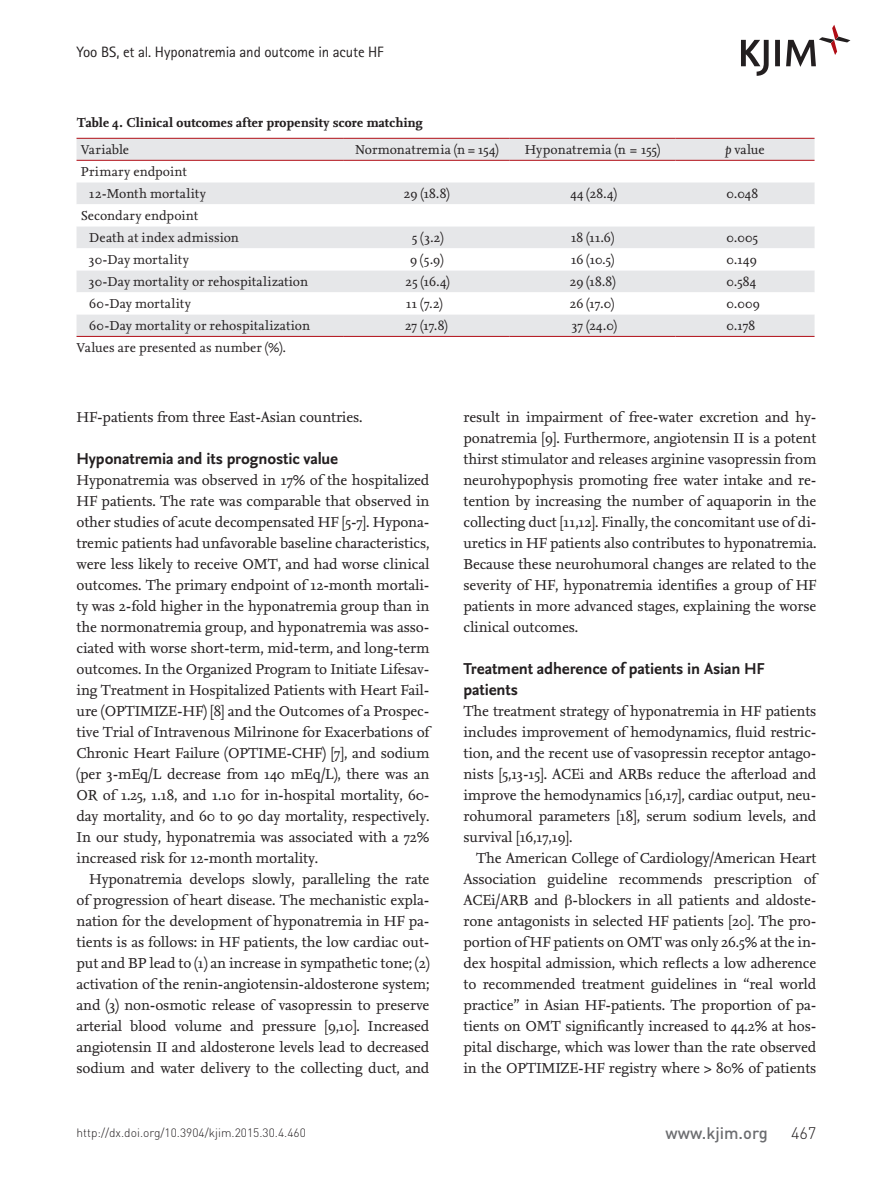
<style>
.page{position:relative;width:893px;height:1191px;background:#fff}
.page>*{position:absolute;margin:0;border:0;box-sizing:border-box;transform-origin:0 0}
.t1{font:700 16.5px/21px "Nexus Sans";letter-spacing:-.01em;color:#231f20}
.t2{font:500 16.5px "DIN Pro";color:#6c6d70}
.t3{font:300 16.5px "DIN Pro";color:#231f20}
.t4{font:15px/21px "Nexus Serif";letter-spacing:-.01em;color:#231f20;text-align:justify}
.t5{font:15px "Rotis Sans Serif Std";letter-spacing:-.01em;color:#231f20}
.t6{font:13.5px/22px "Nexus Serif";letter-spacing:.005em;color:#231f20}
.t7{font:700 13.5px "Nexus Serif";color:#231f20}
.t8{font:300 12px "DIN Pro";color:#231f20}
.s1{font-style:italic}
</style>
<div class="page">
<svg style="left:741px;top:25px;width:109px;height:51px"></svg>
<svg style="left:77px;top:139px;width:737px;height:197px;background:#e5e5e7"></svg>
<svg style="left:77px;top:161px;width:737px;height:153px"></svg>
<hr style="left:77px;top:160px;width:267px;height:1px;background:#b00d15">
<hr style="left:344px;top:160px;width:166px;height:1px;background:#b00d15">
<hr style="left:510px;top:160px;width:165px;height:1px;background:#b00d15">
<hr style="left:675px;top:160px;width:139px;height:1px;background:#b00d15">
<hr style="left:77px;top:138px;width:267px;height:1px;background:#b00d15">
<hr style="left:344px;top:138px;width:166px;height:1px;background:#b00d15">
<hr style="left:510px;top:138px;width:165px;height:1px;background:#b00d15">
<hr style="left:675px;top:138px;width:139px;height:1px;background:#b00d15">
<hr style="left:77px;top:336px;width:267px;height:1px;background:#b00d15">
<hr style="left:344px;top:336px;width:166px;height:1px;background:#b00d15">
<hr style="left:510px;top:336px;width:165px;height:1px;background:#b00d15">
<hr style="left:675px;top:336px;width:139px;height:1px;background:#b00d15">
<p class="t5" style="left:77px;top:43px;width:309px">Yoo BS, et al. Hyponatremia and outcome in acute HF</p>
<p class="t7" style="left:77px;top:114px;width:348px">Table 4. Clinical outcomes after propensity score matching</p>
<p class="t6" style="left:81px;top:138px;width:50px">Variable</p>
<p class="t6" style="left:355px;top:138px;width:145px">Normonatremia (n = 154)</p>
<p class="t6" style="left:525px;top:138px;width:137px">Hyponatremia (n = 155)</p>
<p class="t6" style="left:725px;top:138px;width:41px"><span class="s1">p</span> value</p>
<p class="t6" style="left:89px;top:160px;width:118px;text-indent:-9px">Primary endpoint<br>12-Month mortality</p>
<p class="t6" style="left:404px;top:182px;width:47px">29 (18.8)</p>
<p class="t6" style="left:570px;top:182px;width:48px">44 (28.4)</p>
<p class="t6" style="left:727px;top:182px;width:33px">0.048</p>
<p class="t6" style="left:89px;top:204px;width:151px;text-indent:-9px">Secondary endpoint<br>Death at index admission</p>
<p class="t6" style="left:412px;top:226px;width:33px">5 (3.2)</p>
<p class="t6" style="left:571px;top:226px;width:45px">18 (11.6)</p>
<p class="t6" style="left:727px;top:226px;width:33px">0.005</p>
<p class="t6" style="left:89px;top:248px;width:101px">30-Day mortality</p>
<p class="t6" style="left:410px;top:248px;width:35px">9 (5.9)</p>
<p class="t6" style="left:571px;top:248px;width:44px">16 (10.5)</p>
<p class="t6" style="left:727px;top:248px;width:32px">0.149</p>
<p class="t6" style="left:89px;top:270px;width:220px">30-Day mortality or rehospitalization</p>
<p class="t6" style="left:406px;top:270px;width:46px">25 (16.4)</p>
<p class="t6" style="left:570px;top:270px;width:47px">29 (18.8)</p>
<p class="t6" style="left:727px;top:270px;width:31px">0.584</p>
<p class="t6" style="left:89px;top:292px;width:103px">60-Day mortality</p>
<p class="t6" style="left:406px;top:292px;width:38px">11 (7.2)</p>
<p class="t6" style="left:570px;top:292px;width:46px">26 (17.0)</p>
<p class="t6" style="left:727px;top:292px;width:35px">0.009</p>
<p class="t6" style="left:89px;top:314px;width:222px">60-Day mortality or rehospitalization</p>
<p class="t6" style="left:405px;top:314px;width:44px">27 (17.8)</p>
<p class="t6" style="left:572px;top:314px;width:46px">37 (24.0)</p>
<p class="t6" style="left:727px;top:314px;width:30px">0.178</p>
<p class="t6" style="left:77px;top:336px;width:211px">Values are presented as number (%).</p>
<p class="t4" style="left:77px;top:406px;width:288px">HF-patients from three East-Asian countries.</p>
<p class="t1" style="left:77px;top:447px;width:263px">Hyponatremia and its prognostic value</p>
<p class="t4" style="left:77px;top:469px;width:354px">Hyponatremia was observed in 17% of the hospitalized HF patients. The rate was comparable that observed in other studies of acute decompensated HF [5-7]. Hypona&shy;tremic patients had unfavorable baseline characteristics, were less likely to receive OMT, and had worse clinical outcomes. The primary endpoint of 12-month mortali&shy;ty was 2-fold higher in the hyponatremia group than in the normonatremia group, and hyponatremia was asso&shy;ciated with worse short-term, mid-term, and long-term outcomes. In the Organized Program to Initiate Lifesav&shy;ing Treatment in Hospitalized Patients with Heart Fail&shy;ure (OPTIMIZE-HF) [8] and the Outcomes of a Prospec&shy;tive Trial of Intravenous Milrinone for Exacerbations of Chronic Heart Failure (OPTIME-CHF) [7], and sodium (per 3-mEq/L decrease from 140 mEq/L), there was an OR of 1.25, 1.18, and 1.10 for in-hospital mortality, 60- day mortality, and 60 to 90 day mortality, respectively.<br>In our study, hyponatremia was associated with a 72% increased risk for 12-month mortality.</p>
<p class="t4" style="left:77px;top:868px;width:354px;text-indent:13px">Hyponatremia develops slowly, paralleling the rate of progression of heart disease. The mechanistic expla&shy;nation for the development of hyponatremia in HF pa&shy;tients is as follows: in HF patients, the low cardiac out&shy;put and BP lead to (1) an increase in sympathetic tone; (2) activation of the renin-angiotensin-aldosterone system; and (3) non-osmotic release of vasopressin to preserve arterial blood volume and pressure [9,10]. Increased angiotensin II and aldosterone levels lead to decreased sodium and water delivery to the collecting duct, and</p>
<p class="t4" style="left:463px;top:406px;width:354px">result in impairment of free-water excretion and hy&shy;ponatremia [9]. Furthermore, angiotensin II is a potent thirst stimulator and releases arginine vasopressin from neurohypophysis promoting free water intake and re&shy;tention by increasing the number of aquaporin in the collecting duct [11,12]. Finally, the concomitant use of di&shy;uretics in HF patients also contributes to hyponatremia.<br>Because these neurohumoral changes are related to the severity of HF, hyponatremia identifies a group of HF patients in more advanced stages, explaining the worse clinical outcomes.</p>
<p class="t1" style="left:463px;top:657px;width:303px">Treatment adherence of patients in Asian HF patients</p>
<p class="t4" style="left:463px;top:700px;width:354px">The treatment strategy of hyponatremia in HF patients includes improvement of hemodynamics, fluid restric&shy;tion, and the recent use of vasopressin receptor antago&shy;nists [5,13-15]. ACEi and ARBs reduce the afterload and improve the hemodynamics [16,17], cardiac output, neu&shy;rohumoral parameters [18], serum sodium levels, and survival [16,17,19].</p>
<p class="t4" style="left:463px;top:847px;width:354px;text-indent:13px">The American College of Cardiology/American Heart Association guideline recommends prescription of ACEi/ARB and -blockers in all patients and aldoste&shy;rone antagonists in selected HF patients [20]. The pro&shy;portion of HF patients on OMT was only 26.5% at the in&shy;dex hospital admission, which reflects a low adherence to recommended treatment guidelines in “real world practice” in Asian HF-patients. The proportion of pa&shy;tients on OMT significantly increased to 44.2% at hos&shy;pital discharge, which was lower than the rate observed in the OPTIMIZE-HF registry where &gt; 80% of patients</p>
<p class="t8" style="left:77px;top:1124px;width:231px">http://dx.doi.org/10.3904/kjim.2015.30.4.460</p>
<p class="t2" style="left:666px;top:1121px;width:104px">www.kjim.org</p>
<p class="t3" style="left:791px;top:1121px;width:27px">467</p>
</div>
